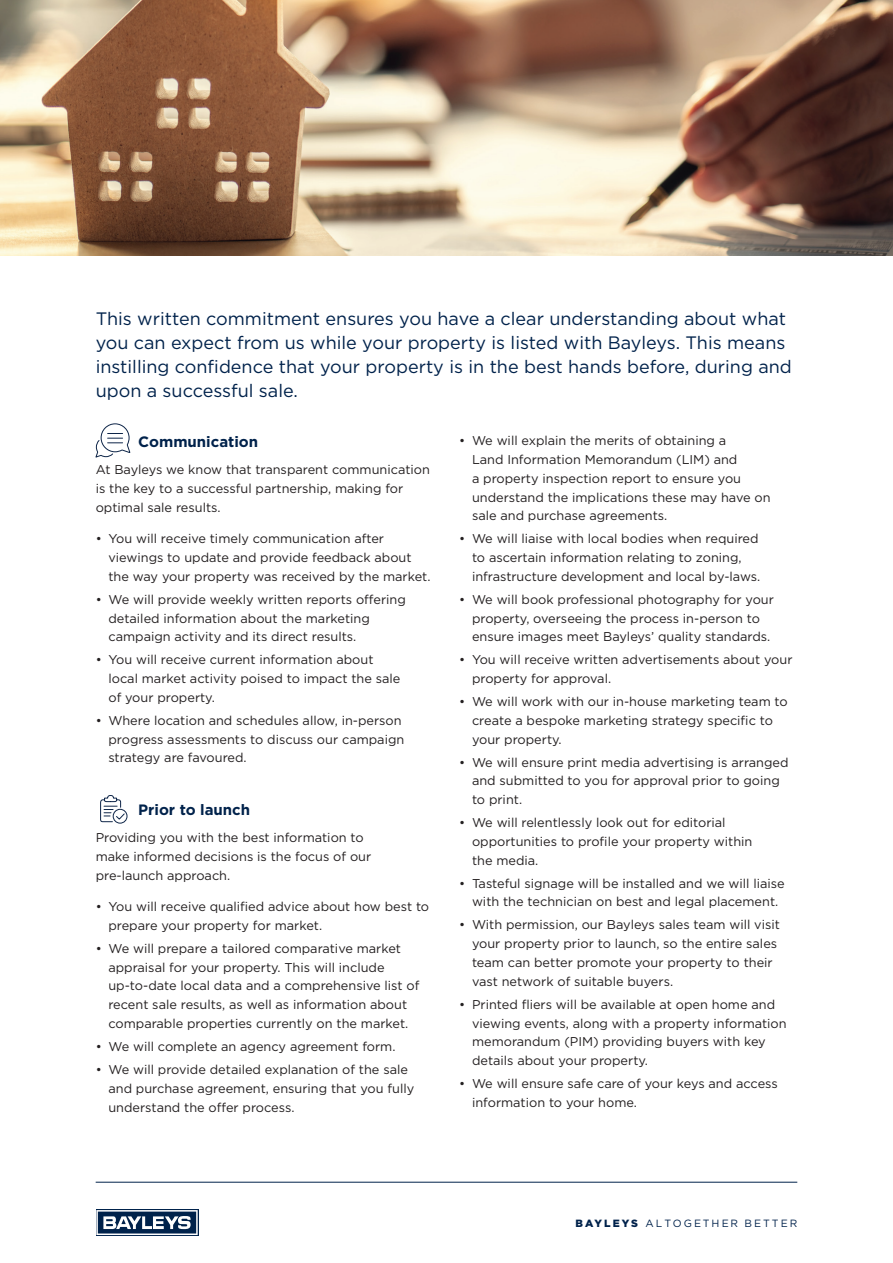
<style>
.page{position:relative;width:893px;height:1263px;background:#fff}
.page>*{position:absolute;margin:0;border:0;box-sizing:border-box;transform-origin:0 0}
.t1{font:18px/24px "Gotham";color:#00224b}
.t2{font:700 15px "Gotham";color:#00224b}
.t3{font:12.75px/18.8px "Gotham";color:#231f20}
.t4{font:10.5px "Gotham";letter-spacing:.19em;color:#00224b}
.s1{font-weight:900}
</style>
<div class="page">
<div style="left:96px;top:1209px;width:102px;height:27px;background:#00224b"></div>
<svg style="left:96px;top:1210px;width:102px;height:25px"></svg>
<hr style="left:96px;top:1182px;width:701px;height:1px;background:#00224b">
<svg style="left:100px;top:795px;width:28px;height:29px"></svg>
<svg style="left:96px;top:423px;width:34px;height:34px"></svg>
<img style="left:0;top:0;width:893px;height:255px">
<p class="t1" style="left:96px;top:306px;width:698px">This written commitment ensures you have a clear understanding about what you can expect from us while your property is listed with Bayleys. This means instilling confidence that your property is in the best hands before, during and upon a successful sale.</p>
<p class="t2" style="left:138px;top:432px;width:122px">Communication</p>
<p class="t3" style="left:96px;top:460px;width:336px">At Bayleys we know that transparent communication is the key to a successful partnership, making for optimal sale results.</p>
<p class="t3" style="left:108px;top:529px;width:324px;text-indent:-13px">• You will receive timely communication after viewings to update and provide feedback about the way your property was received by the market.</p>
<p class="t3" style="left:108px;top:590px;width:299px;text-indent:-13px">• We will provide weekly written reports offering detailed information about the marketing campaign activity and its direct results.</p>
<p class="t3" style="left:108px;top:650px;width:293px;text-indent:-13px">• You will receive current information about local market activity poised to impact the sale of your property.</p>
<p class="t3" style="left:108px;top:711px;width:297px;text-indent:-13px">• Where location and schedules allow, in-person progress assessments to discuss our campaign strategy are favoured.</p>
<p class="t2" style="left:138px;top:800px;width:114px">Prior to launch</p>
<p class="t3" style="left:96px;top:828px;width:277px">Providing you with the best information to make informed decisions is the focus of our pre-launch approach.</p>
<p class="t3" style="left:108px;top:897px;width:322px;text-indent:-13px">• You will receive qualified advice about how best to prepare your property for market.</p>
<p class="t3" style="left:108px;top:939px;width:312px;text-indent:-13px">• We will prepare a tailored comparative market appraisal for your property. This will include up-to-date local data and a comprehensive list of recent sale results, as well as information about comparable properties currently on the market.</p>
<p class="t3" style="left:96px;top:1037px;width:301px">• We will complete an agency agreement form.</p>
<p class="t3" style="left:108px;top:1060px;width:307px;text-indent:-13px">• We will provide detailed explanation of the sale and purchase agreement, ensuring that you fully understand the offer process.</p>
<p class="t3" style="left:472px;top:431px;width:300px;text-indent:-13px">• We will explain the merits of obtaining a<br>Land Information Memorandum (LIM) and<br>a property inspection report to ensure you understand the implications these may have on sale and purchase agreements.</p>
<p class="t3" style="left:472px;top:529px;width:290px;text-indent:-13px">• We will liaise with local bodies when required to ascertain information relating to zoning, infrastructure development and local by-laws.</p>
<p class="t3" style="left:472px;top:590px;width:303px;text-indent:-13px">• We will book professional photography for your property, overseeing the process in-person to ensure images meet Bayleys’ quality standards.</p>
<p class="t3" style="left:472px;top:650px;width:322px;text-indent:-13px">• You will receive written advertisements about your property for approval.</p>
<p class="t3" style="left:472px;top:692px;width:317px;text-indent:-13px">• We will work with our in-house marketing team to create a bespoke marketing strategy specific to your property.</p>
<p class="t3" style="left:472px;top:752px;width:318px;text-indent:-13px">• We will ensure print media advertising is arranged and submitted to you for approval prior to going to print.</p>
<p class="t3" style="left:472px;top:813px;width:282px;text-indent:-13px">• We will relentlessly look out for editorial opportunities to profile your property within the media.</p>
<p class="t3" style="left:459px;top:873px;width:327px;text-align:center">• Tasteful signage will be installed and we will liaise with the technician on best and legal placement.</p>
<p class="t3" style="left:472px;top:915px;width:309px;text-indent:-13px">• With permission, our Bayleys sales team will visit your property prior to launch, so the entire sales team can better promote your property to their vast network of suitable buyers.</p>
<p class="t3" style="left:472px;top:994px;width:316px;text-indent:-13px">• Printed fliers will be available at open home and viewing events, along with a property information memorandum (PIM) providing buyers with key details about your property.</p>
<p class="t3" style="left:472px;top:1074px;width:307px;text-indent:-13px">• We will ensure safe care of your keys and access information to your home.</p>
<p class="t4" style="left:576px;top:1216px;width:223px"><span class="s1">BAYLEYS</span> ALTOGETHER BETTER</p>
</div>
